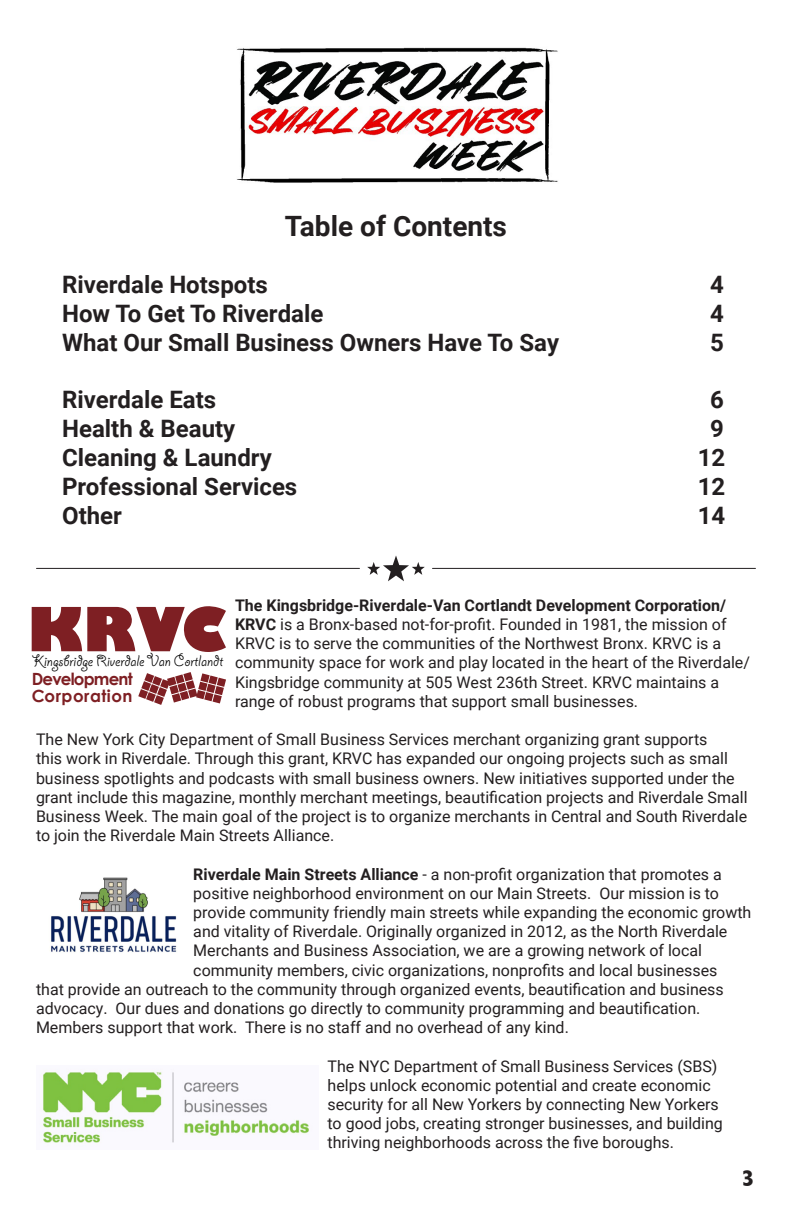
<style>
.page{position:relative;width:792px;height:1224px;background:#fff}
.page>*{position:absolute;margin:0;border:0;box-sizing:border-box;transform-origin:0 0}
.t1{font:700 28px "Roboto";color:#231f20}
.t2{font:700 24px "Roboto";color:#231f20}
.t3{font:800 condensed 24px "Abadi";color:#231f20}
.t4{font:17.4px "Giddyup Std";color:#000}
.t5{font:700 16.8px/16.8px "Century Gothic";letter-spacing:-.025em;color:#7e1f23}
.t6{font:16px/19.2px "Roboto";color:#231f20}
.s1{font-weight:700}
</style>
<div class="page">
<img style="left:237px;top:47px;width:321px;height:136px">
<hr style="left:432px;top:568px;width:324px;height:1px;background:#231f20">
<hr style="left:36px;top:568px;width:324px;height:1px;background:#231f20">
<svg style="left:367px;top:555px;width:58px;height:26px"></svg>
<svg style="left:188px;top:689px;width:17px;height:10px"></svg>
<svg style="left:160px;top:677px;width:16px;height:12px"></svg>
<svg style="left:169px;top:685px;width:10px;height:9px"></svg>
<svg style="left:183px;top:672px;width:10px;height:9px"></svg>
<div style="left:149px;top:684px;width:10px;height:10px;background:#7e1f23;border-radius:3px"></div>
<svg style="left:157px;top:687px;width:10px;height:10px"></svg>
<svg style="left:144px;top:673px;width:10px;height:10px"></svg>
<svg style="left:175px;top:674px;width:10px;height:10px"></svg>
<svg style="left:152px;top:676px;width:10px;height:10px"></svg>
<svg style="left:217px;top:678px;width:9px;height:9px"></svg>
<svg style="left:198px;top:682px;width:10px;height:9px"></svg>
<svg style="left:138px;top:689px;width:10px;height:10px"></svg>
<svg style="left:146px;top:692px;width:10px;height:10px"></svg>
<svg style="left:154px;top:695px;width:10px;height:10px"></svg>
<svg style="left:141px;top:681px;width:10px;height:10px"></svg>
<svg style="left:186px;top:680px;width:9px;height:10px"></svg>
<svg style="left:206px;top:684px;width:10px;height:9px"></svg>
<svg style="left:200px;top:673px;width:10px;height:10px"></svg>
<div style="left:209px;top:676px;width:9px;height:9px;background:#7e1f23;border-radius:2px"></div>
<div style="left:213px;top:694px;width:9px;height:9px;background:#7e1f23;border-radius:2px"></div>
<div style="left:215px;top:686px;width:9px;height:9px;background:#7e1f23;border-radius:2px"></div>
<div style="left:204px;top:692px;width:9px;height:9px;background:#7e1f23;border-radius:2px"></div>
<div style="left:180px;top:691px;width:9px;height:9px;background:#7e1f23;border-radius:2px"></div>
<svg style="left:178px;top:683px;width:9px;height:9px"></svg>
<svg style="left:172px;top:693px;width:9px;height:10px"></svg>
<svg style="left:32px;top:606px;width:194px;height:46px"></svg>
<img style="left:51px;top:877px;width:126px;height:75px">
<img style="left:43px;top:1072px;width:266px;height:71px">
<p class="t1" style="left:285px;top:206px;width:224px">Table of Contents</p>
<p class="t2" style="left:62px;top:268px;width:207px">Riverdale Hotspots</p>
<p class="t2" style="left:710px;top:268px;width:15px">4</p>
<p class="t2" style="left:62px;top:297px;width:263px">How To Get To Riverdale</p>
<p class="t2" style="left:710px;top:297px;width:15px">4</p>
<p class="t2" style="left:62px;top:325px;width:499px">What Our Small Business Owners Have To Say</p>
<p class="t2" style="left:710px;top:325px;width:15px">5</p>
<p class="t2" style="left:62px;top:383px;width:156px">Riverdale Eats</p>
<p class="t2" style="left:710px;top:383px;width:15px">6</p>
<p class="t2" style="left:62px;top:412px;width:175px">Health &amp; Beauty</p>
<p class="t2" style="left:710px;top:412px;width:15px">9</p>
<p class="t2" style="left:62px;top:441px;width:211px">Cleaning &amp; Laundry</p>
<p class="t2" style="left:698px;top:441px;width:29px">12</p>
<p class="t2" style="left:62px;top:469px;width:237px">Professional Services</p>
<p class="t2" style="left:698px;top:469px;width:29px">12</p>
<p class="t2" style="left:62px;top:498px;width:61px">Other</p>
<p class="t2" style="left:698px;top:498px;width:29px">14</p>
<p class="t6" style="left:235px;top:595px;width:516px"><span class="s1">The Kingsbridge-Riverdale-Van Cortlandt Development Corporation/ KRVC</span> is a Bronx-based not-for-profit. Founded in 1981, the mission of KRVC is to serve the communities of the Northwest Bronx. KRVC is a community space for work and play located in the heart of the Riverdale/ Kingsbridge community at 505 West 236th Street. KRVC maintains a range of robust programs that support small businesses.</p>
<p class="t6" style="left:36px;top:729px;width:713px">The New York City Department of Small Business Services merchant organizing grant supports<br>this work in Riverdale. Through this grant, KRVC has expanded our ongoing projects such as small business spotlights and podcasts with small business owners. New initiatives supported under the grant include this magazine, monthly merchant meetings, beautification projects and Riverdale Small Business Week. The main goal of the project is to organize merchants in Central and South Riverdale to join the Riverdale Main Streets Alliance.</p>
<p class="t6" style="left:193px;top:864px;width:530px"><span class="s1">Riverdale Main Streets Alliance</span> - a non-profit organization that promotes a</p>
<p class="t6" style="left:193px;top:883px;width:527px">positive neighborhood environment on our Main Streets. Our mission is to</p>
<p class="t6" style="left:193px;top:902px;width:560px">provide community friendly main streets while expanding the economic growth</p>
<p class="t6" style="left:193px;top:921px;width:536px">and vitality of Riverdale. Originally organized in 2012, as the North Riverdale</p>
<p class="t6" style="left:193px;top:940px;width:510px">Merchants and Business Association, we are a growing network of local</p>
<p class="t6" style="left:193px;top:960px;width:526px">community members, civic organizations, nonprofits and local businesses</p>
<p class="t6" style="left:36px;top:979px;width:689px">that provide an outreach to the community through organized events, beautification and business</p>
<p class="t6" style="left:36px;top:998px;width:666px">advocacy. Our dues and donations go directly to community programming and beautification.</p>
<p class="t6" style="left:36px;top:1017px;width:534px">Members support that work. There is no staff and no overhead of any kind.</p>
<p class="t6" style="left:328px;top:1056px;width:397px">The NYC Department of Small Business Services (SBS) helps unlock economic potential and create economic security for all New Yorkers by connecting New Yorkers to good jobs, creating stronger businesses, and building thriving neighborhoods across the five boroughs.</p>
<p class="t4" style="left:32px;top:651px;width:193px">Kingsbridge Riverdale Van Cortlandt</p>
<p class="t5" style="left:32px;top:670px;width:103px">Development<br>Corporation</p>
<h2 class="t3" style="left:742px;top:1164px;width:14px">3</h2>
</div>
